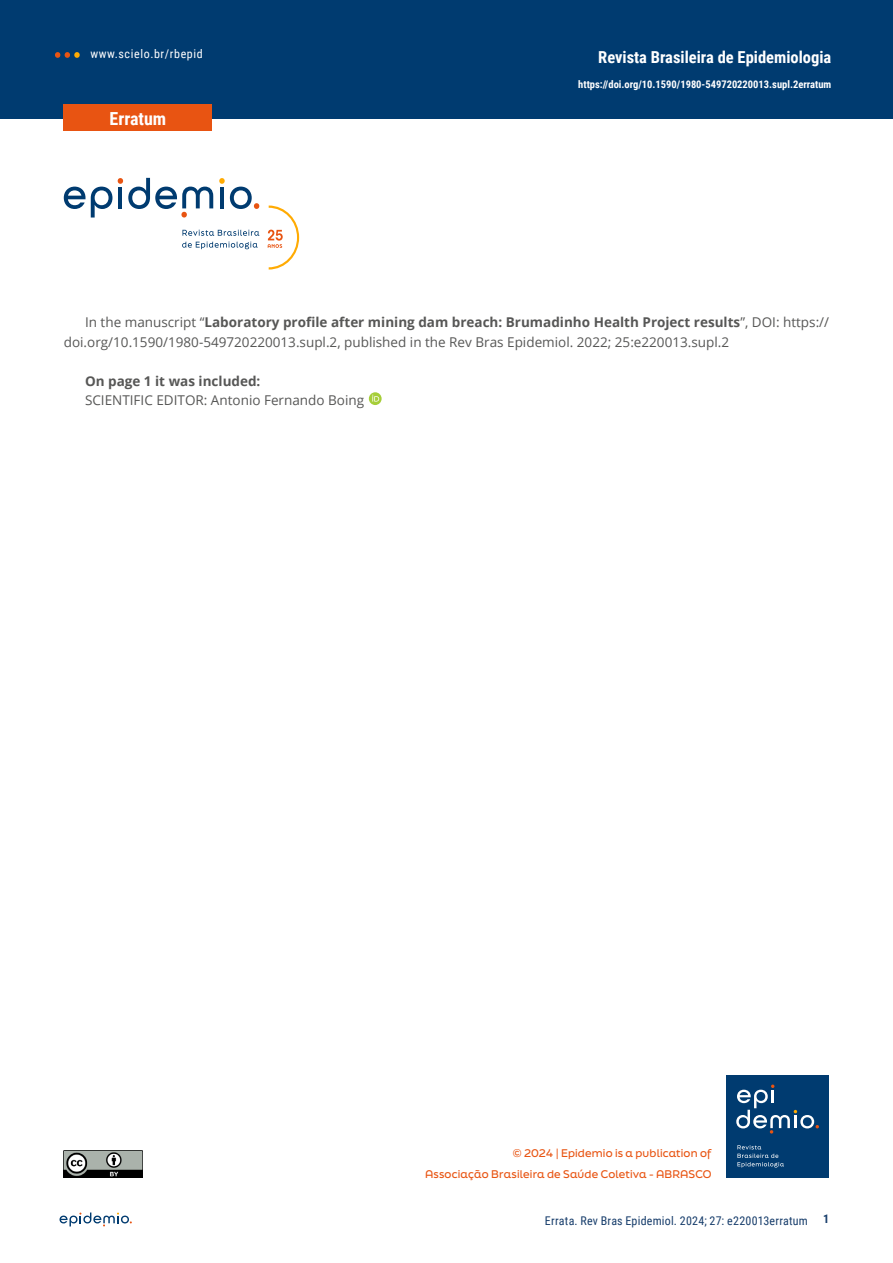
<style>
.page{position:relative;width:893px;height:1263px;background:#fff}
.page>*{position:absolute;margin:0;border:0;box-sizing:border-box;transform-origin:0 0}
.t1{font:700 18px "Roboto Condensed";color:#fff}
.t2{font:700 16.5px "Roboto Condensed";color:#fff}
.t3{font:13.5px/19.5px "Open Sans";color:#575756}
.t4{font:700 13.5px "Open Sans";color:#575756}
.t5{font:12px "Roboto Condensed";letter-spacing:.02em;color:#173d6b}
.t6{font:12px "Roboto Condensed";letter-spacing:.05em;color:#fff}
.t7{font:700 12px "Roboto Condensed";color:#173d6b}
.t8{font:500 10.5px/21px "Final Six";letter-spacing:.015em;color:#e85412;text-align:right}
.t9{font:700 10.5px "Roboto Condensed";color:#fff}
.s1{font-weight:700}
</style>
<div class="page">
<svg style="left:60px;top:1212px;width:72px;height:14px"></svg>
<div style="left:0;top:0;width:893px;height:118px;background:#003b70"></div>
<svg style="left:55px;top:52px;width:25px;height:6px"></svg>
<svg style="left:64px;top:187px;width:48px;height:30px"></svg>
<svg style="left:118px;top:178px;width:95px;height:39px"></svg>
<svg style="left:219px;top:178px;width:40px;height:31px"></svg>
<svg style="left:182px;top:230px;width:77px;height:6px"></svg>
<svg style="left:182px;top:242px;width:76px;height:7px"></svg>
<svg style="left:268px;top:206px;width:31px;height:64px"></svg>
<div style="left:64px;top:105px;width:148px;height:26px;background:#e85412"></div>
<img style="left:64px;top:1150px;width:79px;height:28px">
<svg style="left:369px;top:392px;width:13px;height:13px"></svg>
<svg style="left:372px;top:395px;width:7px;height:7px"></svg>
<div style="left:726px;top:1075px;width:103px;height:103px;background:#003b70"></div>
<svg style="left:737px;top:1145px;width:47px;height:22px"></svg>
<svg style="left:736px;top:1084px;width:83px;height:49px"></svg>
<p class="t6" style="left:90px;top:45px;width:114px">www.scielo.br/rbepid</p>
<h1 class="t1" style="left:110px;top:106px;width:58px">Erratum</h1>
<p class="t2" style="left:598px;top:46px;width:235px">Revista Brasileira de Epidemiologia</p>
<p class="t9" style="left:578px;top:77px;width:255px">https://doi.org/10.1590/1980-549720220013.supl.2erratum</p>
<p class="t3" style="left:64px;top:312px;width:767px;text-indent:21px">In the manuscript “<span class="s1">Laboratory profile after mining dam breach: Brumadinho Health Project results</span>”, DOI: https:// doi.org/10.1590/1980-549720220013.supl.2, published in the Rev Bras Epidemiol. 2022; 25:e220013.supl.2</p>
<p class="t4" style="left:85px;top:371px;width:177px">On page 1 it was included:</p>
<p class="t3" style="left:85px;top:390px;width:281px">SCIENTIFIC EDITOR: Antonio Fernando Boing</p>
<p class="t8" style="left:425px;top:1142px;width:288px">© 2024 | Epidemio is a publication of<br>Associação Brasileira de Saúde Coletiva - ABRASCO</p>
<p class="t5" style="left:545px;top:1212px;width:264px">Errata. Rev Bras Epidemiol. 2024; 27: e220013erratum</p>
<p class="t7" style="left:823px;top:1211px;width:8px">1</p>
</div>
